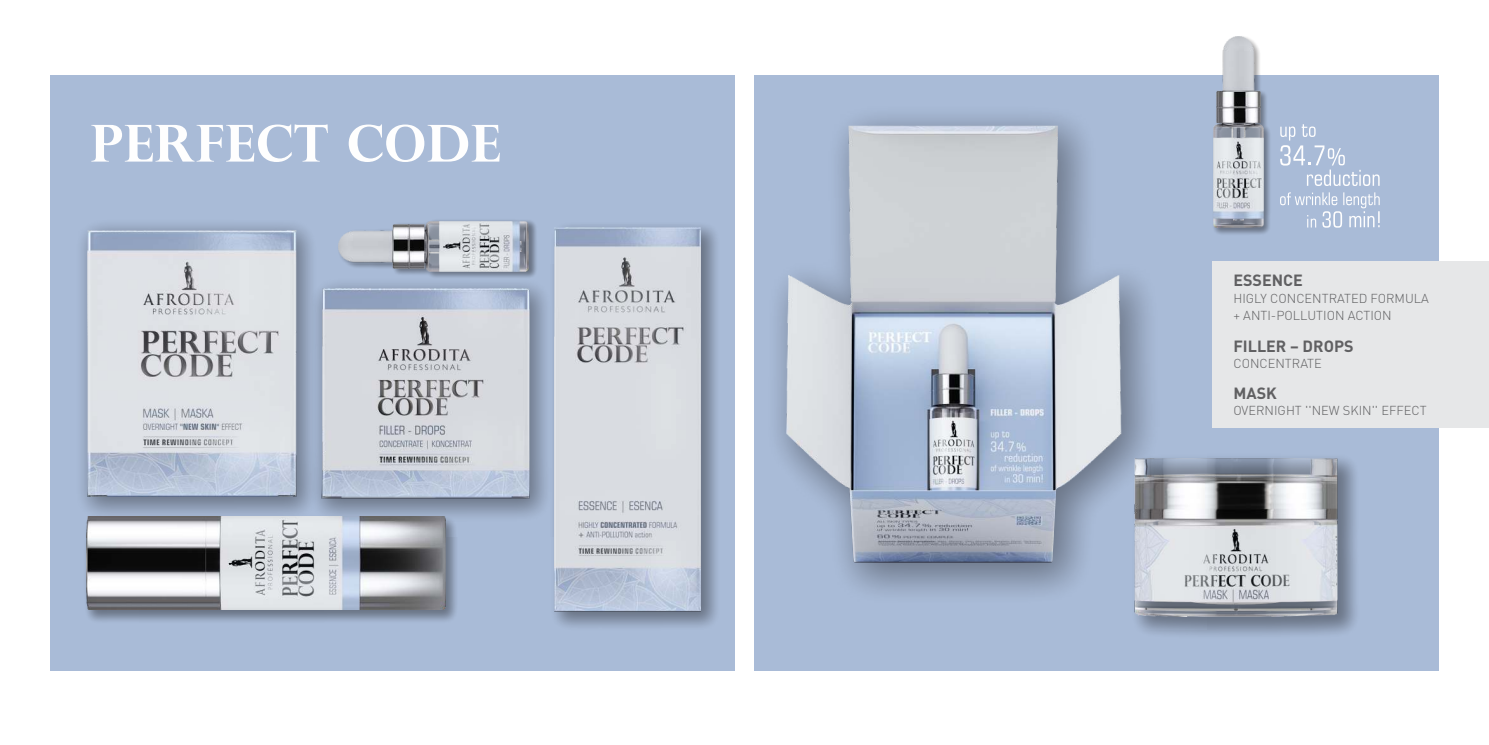
<style>
.page{position:relative;width:1489px;height:745px;background:#fff}
.page>*{position:absolute;margin:0;border:0;box-sizing:border-box;transform-origin:0 0}
.t1{font:700 50.93px "Perpetua Titling";letter-spacing:.015em;color:#fefefe}
.t2{font:700 16.1px "DIN Pro";color:#606062}
.t3{font:300 12.78px/17.8px "DIN Pro";color:#606062}
</style>
<div class="page">
<div style="left:50px;top:74px;width:684px;height:596px;background:#a9bbd7"></div>
<div style="left:539px;top:212px;width:190px;height:428px;background:#373435;opacity:.49"></div>
<img style="left:554px;top:227px;width:146px;height:384px">
<div style="left:77px;top:509px;width:386px;height:120px;background:#373435;opacity:.49"></div>
<img style="left:86px;top:534px;width:359px;height:75px">
<div style="left:335px;top:216px;width:206px;height:65px;background:#373435;opacity:.49"></div>
<img style="left:338px;top:221px;width:191px;height:43px">
<div style="left:61px;top:204px;width:271px;height:330px;background:#373435;opacity:.49"></div>
<img style="left:88px;top:229px;width:208px;height:267px">
<div style="left:294px;top:264px;width:271px;height:272px;background:#373435;opacity:.49"></div>
<img style="left:321px;top:288px;width:209px;height:210px">
<div style="left:754px;top:74px;width:685px;height:596px;background:#a9bbd7"></div>
<div style="left:1119px;top:443px;width:251px;height:206px;background:#373435;opacity:.49"></div>
<img style="left:1206px;top:457px;width:131px;height:159px">
<div style="left:754px;top:74px;width:452px;height:555px;background:#373435;opacity:.49"></div>
<img style="left:762px;top:117px;width:377px;height:445px">
<svg style="left:1280px;top:124px;width:99px;height:62px"></svg>
<svg style="left:1280px;top:192px;width:99px;height:35px"></svg>
<div style="left:1208px;top:33px;width:65px;height:206px;background:#373435;opacity:.49"></div>
<img style="left:1213px;top:36px;width:50px;height:191px">
<div style="left:1212px;top:261px;width:276px;height:166px;background:#e6e7e8"></div>
<h1 class="t1" style="left:91px;top:125px;width:411px">PERFECT CODE</h1>
<p class="t2" style="left:1233px;top:274px;width:71px">ESSENCE</p>
<p class="t3" style="left:1233px;top:290px;width:197px">HIGLY CONCENTRATED FORMULA + ANTI-POLLUTION ACTION</p>
<p class="t2" style="left:1233px;top:339px;width:122px">FILLER – DROPS</p>
<p class="t3" style="left:1233px;top:355px;width:90px">CONCENTRATE</p>
<p class="t2" style="left:1233px;top:386px;width:45px">MASK</p>
<p class="t3" style="left:1233px;top:403px;width:195px">OVERNIGHT ''NEW SKIN'' EFFECT</p>
</div>
